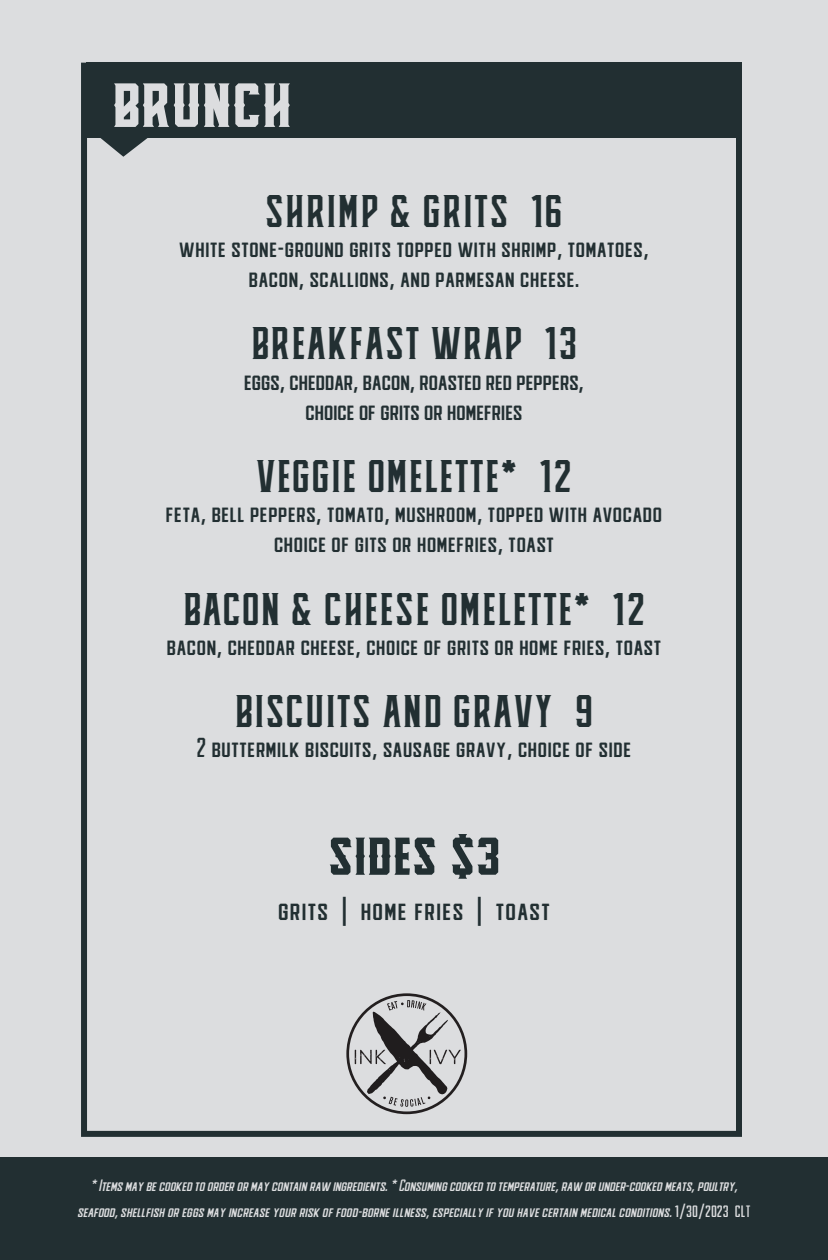
<style>
.page{position:relative;width:828px;height:1260px;background:#dcdddf}
.page>*{position:absolute;margin:0;border:0;box-sizing:border-box;transform-origin:0 0}
.t1{font:900 68px "Knucklehead Deco";color:#dcdddf}
.t2{font:900 58px "Knucklehead Deco";color:#222f32}
.t3{font:700 50px "Knucklehead Serif";letter-spacing:.02em;color:#222f32}
.t4{font:34px "Knucklehead";letter-spacing:.02em;color:#222f32}
.t5{font:30px "Knucklehead";color:#222f32}
.t6{font:30px/30px "Knucklehead";letter-spacing:-.02em;color:#222f32;text-align:center}
.t7{font:italic 18px/26px "Knucklehead";color:#dcdddf;text-align:center}
.s1{font-style:normal}
</style>
<div class="page">
<svg style="left:100px;top:138px;width:48px;height:19px"></svg>
<div style="left:86px;top:63px;width:656px;height:75px;background:#222f32"></div>
<div style="left:81px;top:63px;width:661px;height:1074px;border:6px solid #222f32"></div>
<div style="left:0;top:1158px;width:828px;height:102px;background:#222f32"></div>
<svg style="left:346px;top:993px;width:121px;height:121px"></svg>
<p class="t1" style="left:112px;top:64px;width:182px">BRUNCH</p>
<p class="t3" style="left:265px;top:180px;width:300px">SHRIMP &amp; GRITS 16</p>
<p class="t5" style="left:179px;top:229px;width:472px">white stone-ground grits topped with shrimp, tomatoes,</p>
<p class="t5" style="left:249px;top:259px;width:332px">bacon, scallions, and parmesan cheese.</p>
<p class="t3" style="left:251px;top:313px;width:327px">BREAKFAST WRAP 13</p>
<p class="t6" style="left:244px;top:364px;width:342px">eggs, cheddar, bacon, roasted red peppers, choice of grits or homefries</p>
<p class="t3" style="left:256px;top:445px;width:317px">VEGGIE OMELETTE* 12</p>
<p class="t5" style="left:166px;top:494px;width:498px">feta, bell peppers, tomato, mushroom, topped with avocado</p>
<p class="t5" style="left:274px;top:524px;width:282px">choice of gits or homefries, toast</p>
<p class="t3" style="left:183px;top:578px;width:463px">BACON &amp; CHEESE OMELETTE* 12</p>
<p class="t5" style="left:167px;top:627px;width:496px">bacon, cheddar cheese, choice of grits or home fries, toast</p>
<p class="t3" style="left:235px;top:681px;width:360px">BISCUITS AND GRAVY 9</p>
<p class="t5" style="left:197px;top:729px;width:436px">2 buttermilk biscuits, sausage gravy, choice of side</p>
<p class="t2" style="left:328px;top:821px;width:174px">SIDES $3</p>
<p class="t4" style="left:278px;top:888px;width:274px">grits | home fries | toast</p>
<p class="t7" style="left:77px;top:1171px;width:675px">*Itemsmaybecookedtoorderormaycontainraw ingredients.*Consumingcookedtotemperature,raw orunder-cookedmeats,poultry, seafood,shellfishoreggsmayincreaseyourriskoffood-borneillness,especiallyifyouhavecertainmedicalconditions.<span class="s1">1 / 3 0 / 2 0 2 3 C L T</span></p>
</div>
